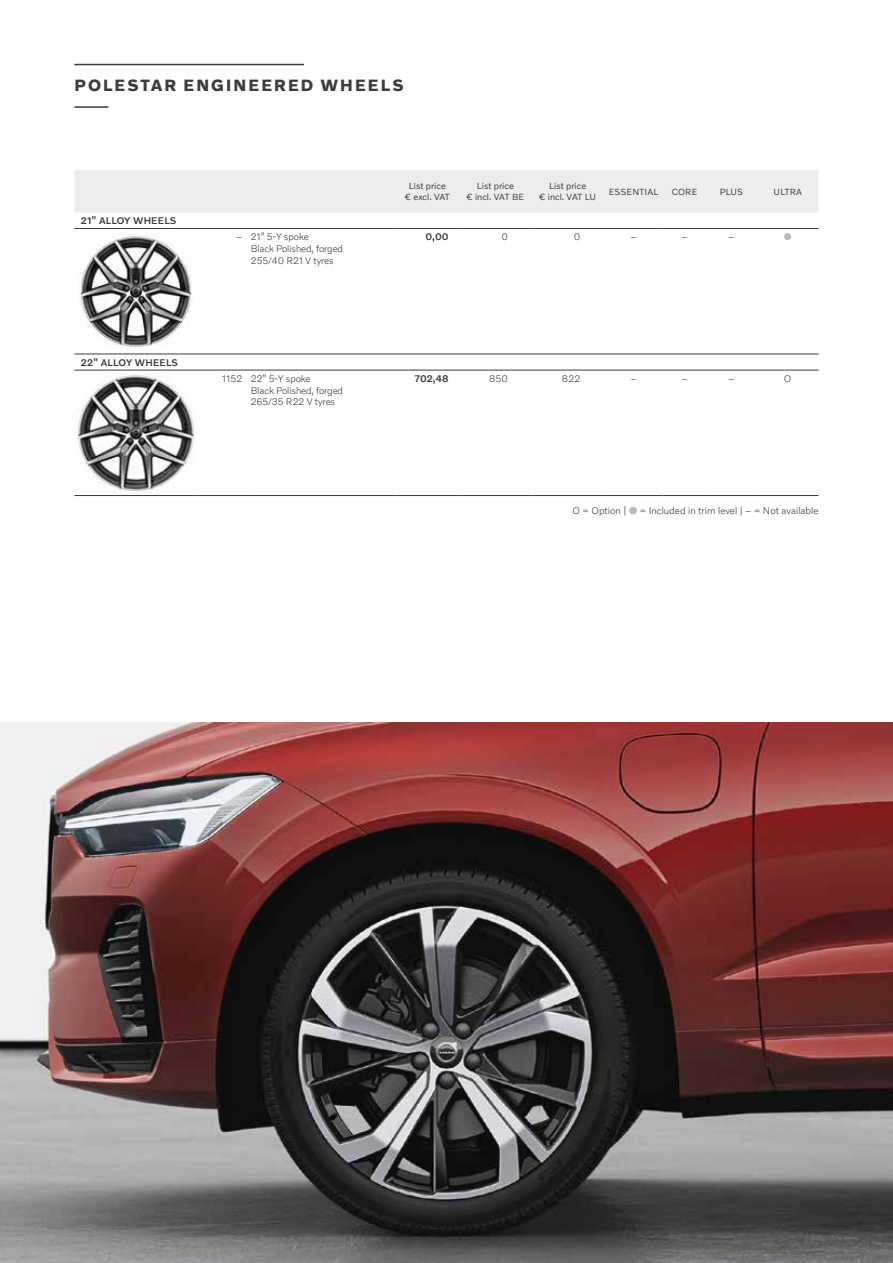
<style>
.page{position:relative;width:893px;height:1263px;background:#fff}
.page>*{position:absolute;margin:0;border:0;box-sizing:border-box;transform-origin:0 0}
.t1{font:700 16.5px "Volvo Novum";letter-spacing:.125em;color:#3c3c3b}
.t2{font:300 9.75px/11.7px "Volvo Novum";letter-spacing:-.01em;color:#3c3c3b}
.t3{font:500 9.75px "Volvo Novum";letter-spacing:.02em;color:#3c3c3b}
.t4{font:9.75px "Zapf Dingbats ITC";color:#bababa}
.t5{font:9px/10.8px "Volvo Novum";color:#3c3c3b;text-align:center}
.t6{font:9px "Volvo Novum";letter-spacing:.02em;color:#3c3c3b}
.s1{font-family:"European Pi One";font-weight:400;color:#bababa}
</style>
<div class="page">
<hr style="left:74px;top:64px;width:230px;height:1px;background:#3c3c3b">
<hr style="left:74px;top:106px;width:34px;height:2px;background:#3c3c3b">
<div style="left:74px;top:170px;width:745px;height:43px;background:#ededed"></div>
<hr style="left:74px;top:228px;width:124px;height:1px;background:#3c3c3b">
<hr style="left:198px;top:228px;width:53px;height:1px;background:#3c3c3b">
<hr style="left:251px;top:228px;width:144px;height:1px;background:#3c3c3b">
<hr style="left:395px;top:228px;width:64px;height:1px;background:#3c3c3b">
<hr style="left:459px;top:228px;width:72px;height:1px;background:#3c3c3b">
<hr style="left:531px;top:228px;width:73px;height:1px;background:#3c3c3b">
<hr style="left:604px;top:228px;width:59px;height:1px;background:#3c3c3b">
<hr style="left:663px;top:228px;width:43px;height:1px;background:#3c3c3b">
<hr style="left:706px;top:228px;width:51px;height:1px;background:#3c3c3b">
<hr style="left:757px;top:228px;width:62px;height:1px;background:#3c3c3b">
<hr style="left:74px;top:370px;width:124px;height:1px;background:#3c3c3b">
<hr style="left:198px;top:370px;width:53px;height:1px;background:#3c3c3b">
<hr style="left:251px;top:370px;width:144px;height:1px;background:#3c3c3b">
<hr style="left:395px;top:370px;width:64px;height:1px;background:#3c3c3b">
<hr style="left:459px;top:370px;width:72px;height:1px;background:#3c3c3b">
<hr style="left:531px;top:370px;width:73px;height:1px;background:#3c3c3b">
<hr style="left:604px;top:370px;width:59px;height:1px;background:#3c3c3b">
<hr style="left:663px;top:370px;width:43px;height:1px;background:#3c3c3b">
<hr style="left:706px;top:370px;width:51px;height:1px;background:#3c3c3b">
<hr style="left:757px;top:370px;width:62px;height:1px;background:#3c3c3b">
<hr style="left:74px;top:495px;width:124px;height:1px;background:#3c3c3b">
<hr style="left:198px;top:495px;width:53px;height:1px;background:#3c3c3b">
<hr style="left:251px;top:495px;width:144px;height:1px;background:#3c3c3b">
<hr style="left:395px;top:495px;width:64px;height:1px;background:#3c3c3b">
<hr style="left:459px;top:495px;width:72px;height:1px;background:#3c3c3b">
<hr style="left:531px;top:495px;width:73px;height:1px;background:#3c3c3b">
<hr style="left:604px;top:495px;width:59px;height:1px;background:#3c3c3b">
<hr style="left:663px;top:495px;width:43px;height:1px;background:#3c3c3b">
<hr style="left:706px;top:495px;width:51px;height:1px;background:#3c3c3b">
<hr style="left:757px;top:495px;width:62px;height:1px;background:#3c3c3b">
<hr style="left:74px;top:354px;width:124px;height:1px;background:#3c3c3b">
<hr style="left:198px;top:354px;width:53px;height:1px;background:#3c3c3b">
<hr style="left:251px;top:354px;width:144px;height:1px;background:#3c3c3b">
<hr style="left:395px;top:354px;width:64px;height:1px;background:#3c3c3b">
<hr style="left:459px;top:354px;width:72px;height:1px;background:#3c3c3b">
<hr style="left:531px;top:354px;width:73px;height:1px;background:#3c3c3b">
<hr style="left:604px;top:354px;width:59px;height:1px;background:#3c3c3b">
<hr style="left:663px;top:354px;width:43px;height:1px;background:#3c3c3b">
<hr style="left:706px;top:354px;width:51px;height:1px;background:#3c3c3b">
<hr style="left:757px;top:354px;width:62px;height:1px;background:#3c3c3b">
<img style="left:79px;top:234px;width:113px;height:114px">
<img style="left:76px;top:372px;width:120px;height:121px">
<img style="left:0;top:723px;width:893px;height:540px">
<h1 class="t1" style="left:75px;top:75px;width:331px">POLESTAR ENGINEERED WHEELS</h1>
<p class="t3" style="left:81px;top:215px;width:97px">21” ALLOY WHEELS</p>
<p class="t3" style="left:81px;top:356px;width:99px">22” ALLOY WHEELS</p>
<p class="t5" style="left:405px;top:181px;width:46px">List price € excl. VAT</p>
<p class="t5" style="left:466px;top:181px;width:60px">List price<br>€ incl. VAT BE</p>
<p class="t5" style="left:539px;top:181px;width:59px">List price<br>€ incl. VAT LU</p>
<p class="t6" style="left:609px;top:186px;width:51px">ESSENTIAL</p>
<p class="t5" style="left:672px;top:186px;width:27px">CORE</p>
<p class="t5" style="left:720px;top:186px;width:25px">PLUS</p>
<p class="t5" style="left:774px;top:186px;width:30px">ULTRA</p>
<p class="t2" style="left:251px;top:231px;width:94px;text-indent:-15px">– 21” 5-Y spoke<br>Black Polished, forged<br>255/40 R21 V tyres</p>
<p class="t3" style="left:425px;top:231px;width:25px">0,00</p>
<p class="t2" style="left:502px;top:231px;width:8px">0</p>
<p class="t2" style="left:574px;top:231px;width:8px">0</p>
<p class="t2" style="left:630px;top:231px;width:8px">–</p>
<p class="t2" style="left:681px;top:231px;width:8px">–</p>
<p class="t2" style="left:728px;top:231px;width:8px">–</p>
<p class="t4" style="left:784px;top:232px;width:9px">●</p>
<p class="t2" style="left:251px;top:372px;width:94px;text-indent:-29px">1152 22” 5-Y spoke<br>Black Polished, forged<br>265/35 R22 V tyres</p>
<p class="t3" style="left:414px;top:372px;width:36px">702,48</p>
<p class="t2" style="left:489px;top:372px;width:20px">850</p>
<p class="t2" style="left:562px;top:372px;width:20px">822</p>
<p class="t2" style="left:630px;top:372px;width:8px">–</p>
<p class="t2" style="left:681px;top:372px;width:8px">–</p>
<p class="t2" style="left:728px;top:372px;width:8px">–</p>
<p class="t2" style="left:784px;top:372px;width:9px">O</p>
<p class="t2" style="left:573px;top:504px;width:247px">O = Option | <span class="s1">V</span> = Included in trim level | – = Not available</p>
</div>
